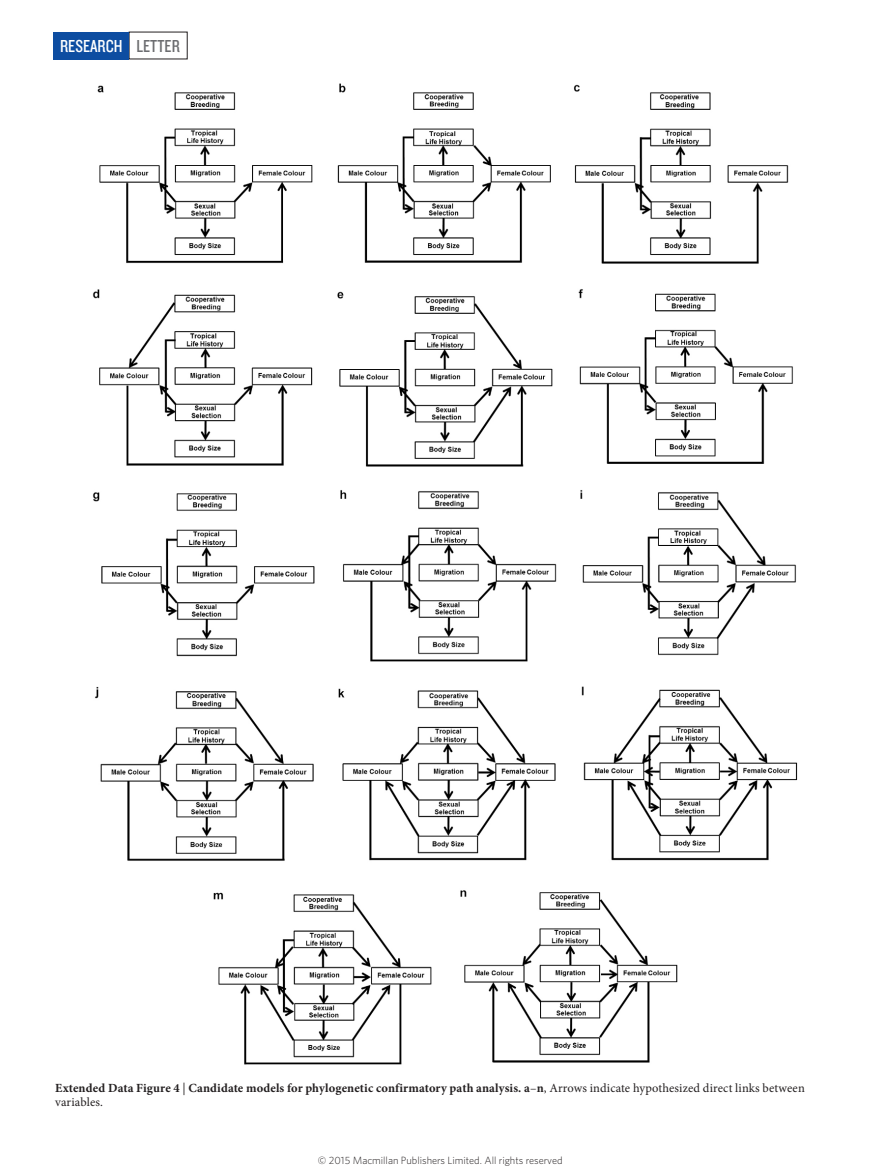
<style>
.page{position:relative;width:893px;height:1174px;background:#fff}
.page>*{position:absolute;margin:0;border:0;box-sizing:border-box;transform-origin:0 0}
.t1{font:18px "Knockout 29 Junior Ltweight";color:#fff}
.t2{font:700 12.45px/14.2px "Minion Pro";letter-spacing:.01em;color:#231f20}
.t3{font:300 10.5px "Whitney";color:#231f20}
.s1{color:#6c6d70}
.s2{font-weight:400}
</style>
<div class="page">
<div style="left:53px;top:32px;width:76px;height:27px;background:#0d4da1"></div>
<img style="left:92px;top:83px;width:706px;height:982px">
<h1 class="t1" style="left:60px;top:34px;width:121px">RESEARCH <span class="s1">LETTER</span></h1>
<p class="t2" style="left:55px;top:1080px;width:751px">Extended Data Figure 4 <span class="s2">|</span> Candidate models for phylogenetic confirmatory path analysis. a<span class="s2">–</span>n<span class="s2">, Arrows indicate hypothesized direct links between variables.</span></p>
<p class="t3" style="left:318px;top:1153px;width:246px">© 2015 Macmillan Publishers Limited. All rights reserved</p>
</div>
